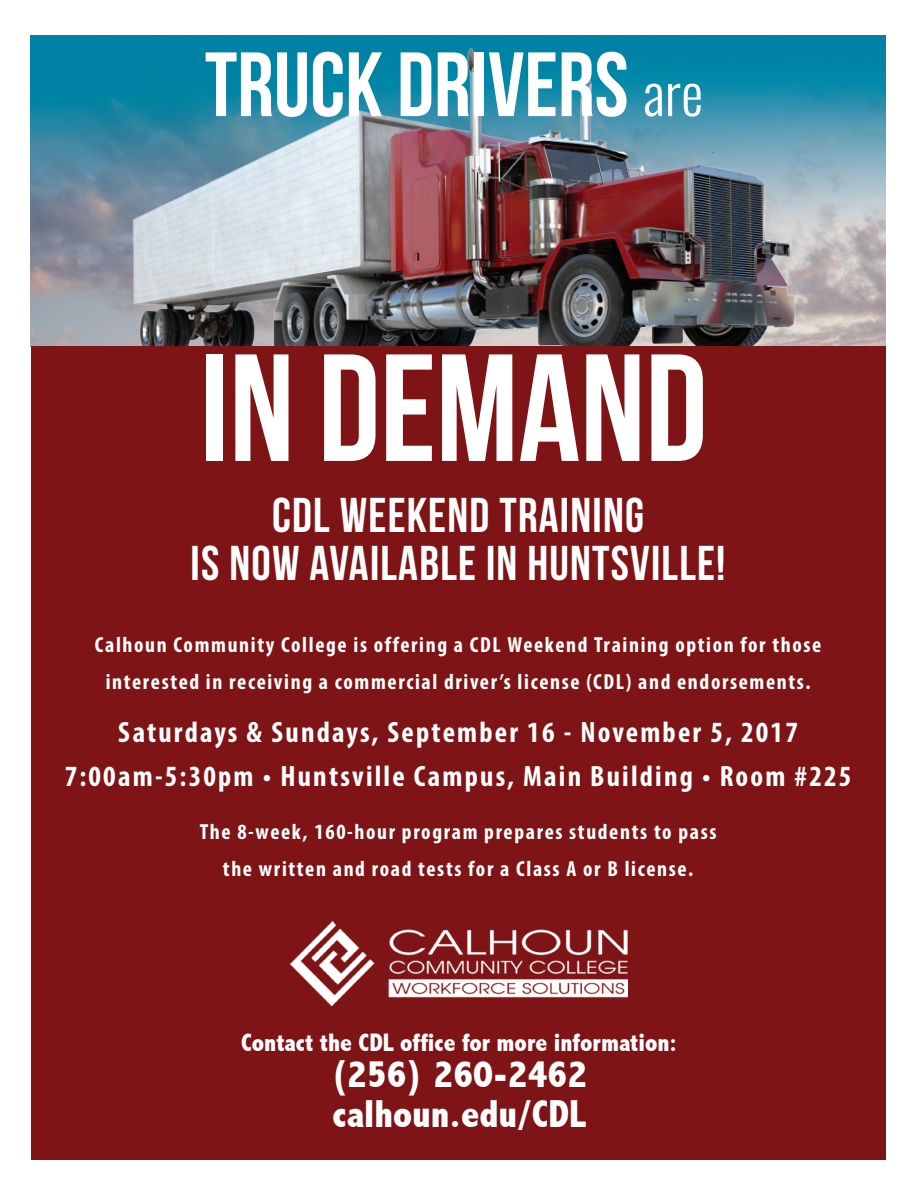
<style>
.page{position:relative;width:918px;height:1188px;background:#fff}
.page>*{position:absolute;margin:0;border:0;box-sizing:border-box;transform-origin:0 0}
.t1{font:700 152.25px "Bebas Neue";color:#fff}
.t2{font:91.05px "Bebas Neue";color:#fff}
.t3{font:700 48.75px "Bebas Neue";letter-spacing:.025em;color:#fff}
.t4{font:800 condensed 39px "Abadi";color:#fff}
.t5{font:700 condensed 29.55px "Myriad Pro";letter-spacing:.075em;color:#fff}
.t6{font:800 condensed 25.35px "Abadi";color:#fff}
.t7{font:700 condensed 21.9px "Myriad Pro";letter-spacing:.075em;color:#fff}
.s1{font-family:"Oswald";font-weight:300;font-size:55.35px}
</style>
<div class="page">
<img style="left:31px;top:36px;width:855px;height:310px">
<img style="left:103px;top:35px;width:695px;height:311px">
<div style="left:31px;top:346px;width:855px;height:814px;background:#7f1416"></div>
<img style="left:291px;top:922px;width:336px;height:83px">
<p class="t2" style="left:205px;top:35px;width:500px">TRUCK DRIVERS <span class="s1">are</span></p>
<p class="t1" style="left:201px;top:325px;width:508px">IN DEMAND</p>
<p class="t3" style="left:272px;top:489px;width:374px">CDL WEEKEND TRAINING</p>
<p class="t3" style="left:191px;top:537px;width:536px">IS NOW AVAILABLE IN HUNTSVILLE!</p>
<p class="t7" style="left:95px;top:631px;width:728px">Calhoun Community College is offering a CDL Weekend Training option for those</p>
<p class="t7" style="left:106px;top:668px;width:706px">interested in receiving a commercial driver’s license (CDL) and endorsements.</p>
<p class="t5" style="left:118px;top:714px;width:681px">Saturdays &amp; Sundays, September 16 - November 5, 2017</p>
<p class="t5" style="left:65px;top:757px;width:788px">7:00am-5:30pm • Huntsville Campus, Main Building • Room #225</p>
<p class="t7" style="left:200px;top:818px;width:518px">The 8-week, 160-hour program prepares students to pass</p>
<p class="t7" style="left:223px;top:855px;width:472px">the written and road tests for a Class A or B license.</p>
<p class="t6" style="left:241px;top:1028px;width:438px">Contact the CDL office for more information:</p>
<p class="t4" style="left:330px;top:1051px;width:259px">(256) 260-2462</p>
<p class="t4" style="left:333px;top:1091px;width:254px">calhoun.edu/CDL</p>
</div>
